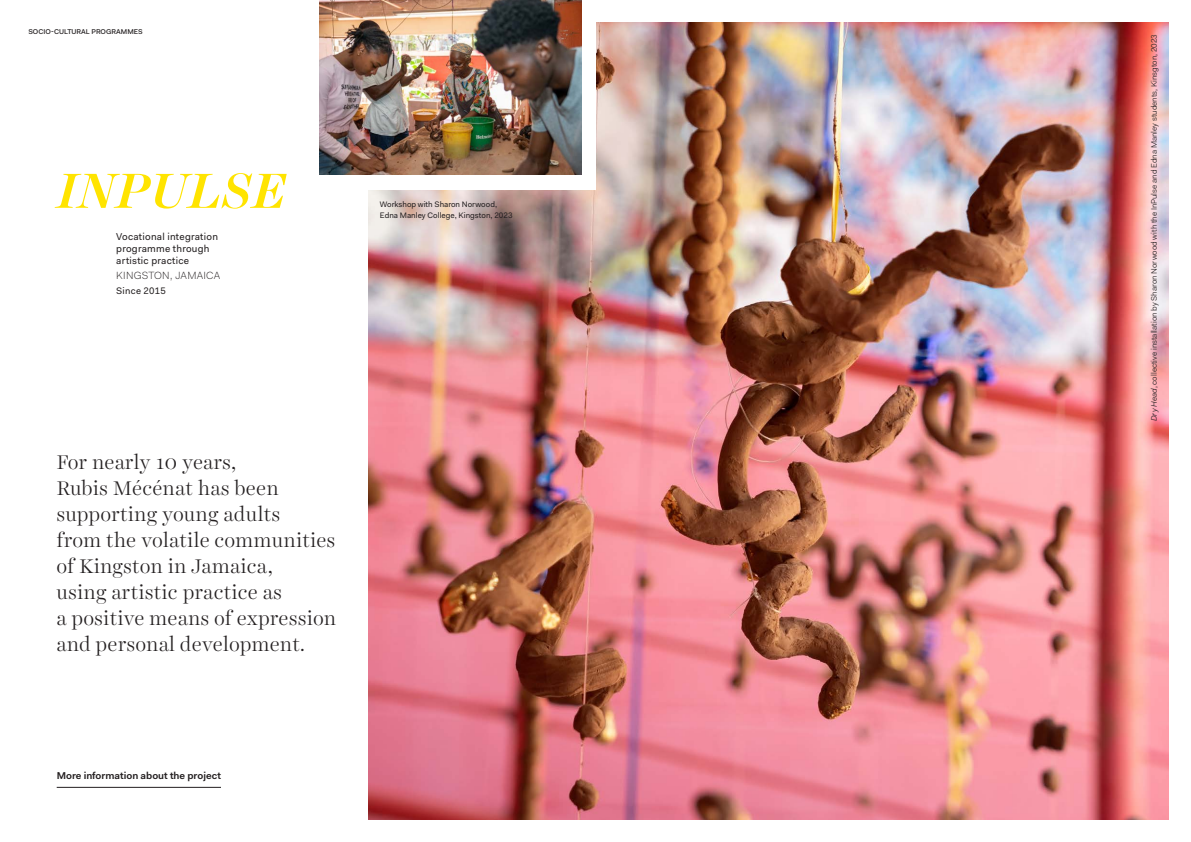
<style>
.page{position:relative;width:1191px;height:842px;background:#fff}
.page>*{position:absolute;margin:0;border:0;box-sizing:border-box;transform-origin:0 0}
.TITRE_PROJET_Harri{font:italic 500 50px "Harriet Display";letter-spacing:.025em;color:#ffe400}
.exergue_1{font:300 20px/26px "Harriet Display";letter-spacing:.03em;color:#231f20}
.PROJET_intitulé_li{font:300 10.5px "Fakt Pro";letter-spacing:.025em;color:#231f20}
.PROJET_intitulé_ti{font:10px/12px "Fakt Pro";letter-spacing:.025em;color:#231f20}
.texte_courant_fer{font:600 10px "Fakt Pro";color:#231f20}
.PROJET_intitulé_li-2{font:9.5px "Fakt Pro";letter-spacing:.025em;color:#231f20}
.Légende_reg_blond{font:8px "Fakt Pro Blond";color:#231f20}
.Légende_reg_blond-2{font:8px/11px "Fakt Pro";color:#231f20}
.t1{font:500 7px "Fakt Pro";color:#231f20}
.s1{font-style:italic}
</style>
<div class="page">
<img style="left:369px;top:23px;width:799px;height:796px">
<div style="left:320px;top:0;width:275px;height:190px;background:#fff"></div>
<img style="left:320px;top:0;width:261px;height:175px">
<hr style="left:57px;top:787px;width:164px;height:1px;background:#231f20">
<p class="t1" style="left:28px;top:26px;width:116px">SOCIO-CULTURAL PROGRAMMES</p>
<p class="TITRE_PROJET_Harri" style="left:57px;top:156px;width:230px">INPULSE</p>
<p class="PROJET_intitulé_ti" style="left:116px;top:230px;width:103px">Vocational integration</p>
<p class="PROJET_intitulé_ti" style="left:116px;top:242px;width:95px">programme through artistic practice</p>
<p class="PROJET_intitulé_li" style="left:116px;top:268px;width:106px">KINGSTON, JAMAICA</p>
<p class="PROJET_intitulé_li-2" style="left:116px;top:284px;width:51px">Since 2015</p>
<p class="Légende_reg_blond-2" style="left:380px;top:199px;width:134px">Workshop with Sharon Norwood,<br>Edna Manley College, Kingston, 2023</p>
<p class="exergue_1" style="left:57px;top:449px;width:281px">For nearly 10 years,<br>Rubis Mécénat has been supporting young adults<br>from the volatile communities of Kingston in Jamaica,<br>using artistic practice as<br>a positive means of expression and personal development.</p>
<p class="texte_courant_fer" style="left:57px;top:768px;width:166px">More information about the project</p>
<p class="Légende_reg_blond" style="left:1148px;top:421px;width:389px;rotate:-90deg"><span class="s1">Dry Head</span>, collective installation by Sharon Norwood with the InPulse and Edna Manley students, Kinsgton, 2023</p>
</div>
